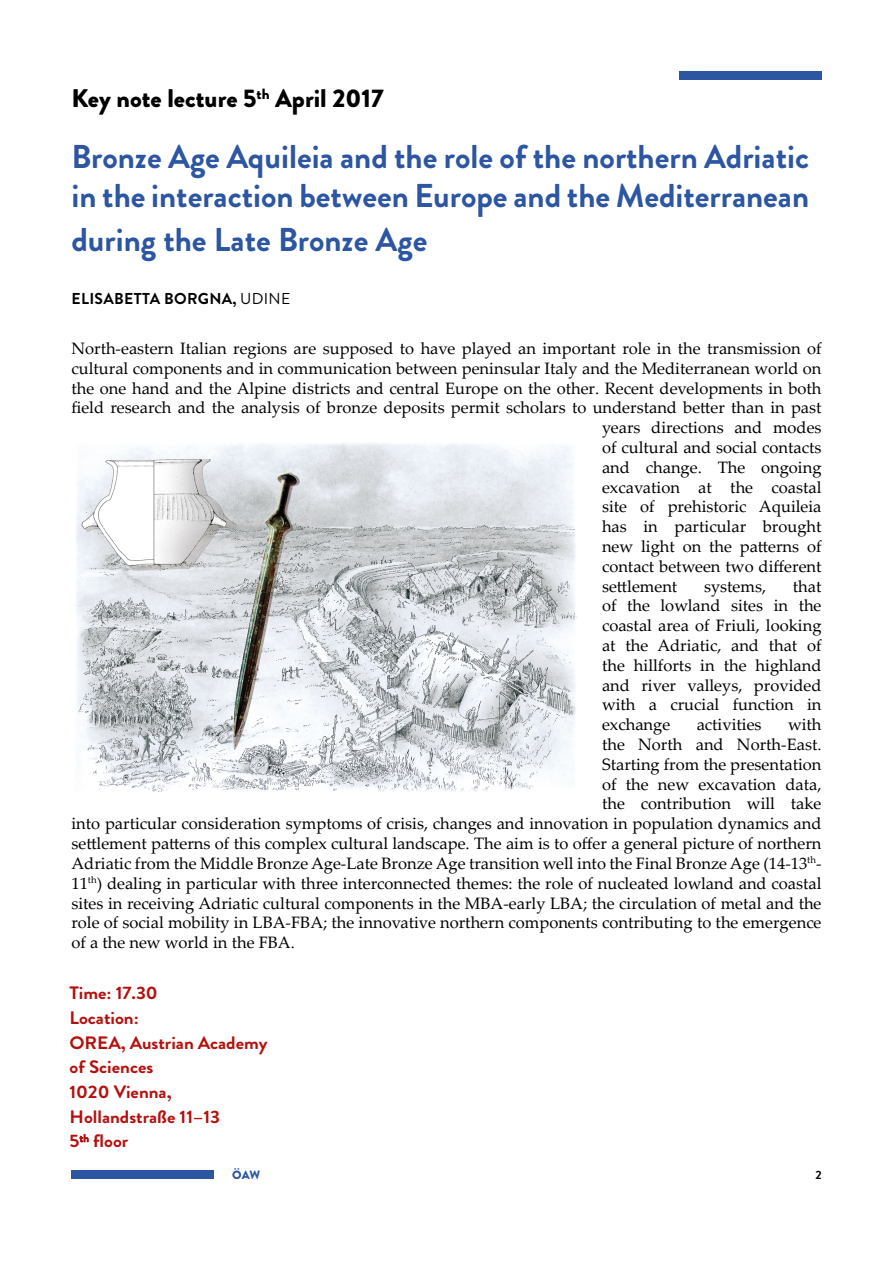
<style>
.page{position:relative;width:893px;height:1263px;background:#fff}
.page>*{position:absolute;margin:0;border:0;box-sizing:border-box;transform-origin:0 0}
.t1{font:700 33px/39.6px "Brandon Grotesque";color:#2c55a2}
.t2{font:900 25.5px "Brandon Grotesque";color:#000}
.t3{font:700 18px/24.8px "Brandon Grotesque";color:#b4110e;scale:1.05 1}
.t4{font:16.5px/19.8px "Palatino Linotype";color:#000;text-align:justify}
.t5{font:700 15.75px "Brandon Grotesque";letter-spacing:.02em;color:#000}
.t6{font:900 12px "Brandon Grotesque";color:#2c55a2}
.t7{font:700 12px "Brandon Grotesque";color:#000}
.s1{font-weight:400}
</style>
<div class="page">
<div style="left:679px;top:71px;width:142px;height:9px;background:#2c55a2"></div>
<div style="left:71px;top:1170px;width:143px;height:9px;background:#2c55a2"></div>
<img style="left:75px;top:443px;width:503px;height:349px">
<h2 class="t2" style="left:71px;top:80px;width:314px">Key note lecture 5<sup>th</sup> April 2017</h2>
<h1 class="t1" style="left:71px;top:137px;width:739px">Bronze Age Aquileia and the role of the northern Adriatic in the interaction between Europe and the Mediterranean</h1>
<h1 class="t1" style="left:71px;top:220px;width:358px">during the Late Bronze Age</h1>
<p class="t5" style="left:72px;top:287px;width:220px">ELISABETTA BORGNA, <span class="s1">UDINE</span></p>
<p class="t4" style="left:71px;top:338px;width:752px">North-eastern Italian regions are supposed to have played an important role in the transmission of</p>
<p class="t4" style="left:71px;top:358px;width:752px">cultural components and in communication between peninsular Italy and the Mediterranean world on</p>
<p class="t4" style="left:71px;top:377px;width:751px">the one hand and the Alpine districts and central Europe on the other. Recent developments in both</p>
<p class="t4" style="left:71px;top:397px;width:752px">field research and the analysis of bronze deposits permit scholars to understand better than in past</p>
<p class="t4" style="left:602px;top:417px;width:221px">years directions and modes</p>
<p class="t4" style="left:602px;top:437px;width:221px">of cultural and social contacts</p>
<p class="t4" style="left:602px;top:457px;width:221px">and change. The ongoing</p>
<p class="t4" style="left:602px;top:476px;width:221px">excavation at the coastal</p>
<p class="t4" style="left:602px;top:496px;width:221px">site of prehistoric Aquileia</p>
<p class="t4" style="left:602px;top:516px;width:221px">has in particular brought</p>
<p class="t4" style="left:602px;top:536px;width:221px">new light on the patterns of</p>
<p class="t4" style="left:602px;top:556px;width:221px">contact between two different</p>
<p class="t4" style="left:602px;top:575px;width:77px">settlement</p>
<p class="t4" style="left:704px;top:575px;width:64px">systems,</p>
<p class="t4" style="left:602px;top:575px;width:221px;text-indent:191px">that of the lowland sites in the coastal area of Friuli, looking at the Adriatic, and that of the hillforts in the highland and river valleys, provided with a crucial function in exchange</p>
<p class="t4" style="left:697px;top:714px;width:66px">activities</p>
<p class="t4" style="left:788px;top:714px;width:35px">with</p>
<p class="t4" style="left:602px;top:734px;width:221px">the North and North-East.</p>
<p class="t4" style="left:602px;top:754px;width:221px">Starting from the presentation</p>
<p class="t4" style="left:602px;top:773px;width:221px">of the new excavation data,</p>
<p class="t4" style="left:602px;top:793px;width:221px">the contribution will take</p>
<p class="t4" style="left:71px;top:813px;width:752px">into particular consideration symptoms of crisis, changes and innovation in population dynamics and</p>
<p class="t4" style="left:71px;top:833px;width:752px">settlement patterns of this complex cultural landscape. The aim is to offer a general picture of northern</p>
<p class="t4" style="left:71px;top:853px;width:752px">Adriatic from the Middle Bronze Age-Late Bronze Age transition well into the Final Bronze Age (14-13<sup>th</sup>-</p>
<p class="t4" style="left:71px;top:872px;width:752px">11<sup>th</sup>) dealing in particular with three interconnected themes: the role of nucleated lowland and coastal</p>
<p class="t4" style="left:71px;top:892px;width:752px">sites in receiving Adriatic cultural components in the MBA-early LBA; the circulation of metal and the</p>
<p class="t4" style="left:71px;top:912px;width:752px">role of social mobility in LBA-FBA; the innovative northern components contributing to the emergence</p>
<p class="t4" style="left:71px;top:932px;width:225px">of a the new world in the FBA.</p>
<p class="t3" style="left:70px;top:981px;width:190px">Time: 17.30<br>Location:<br>OREA, Austrian Academy of Sciences<br>1020 Vienna,<br>Hollandstraße 11–13<br>5<sup>th</sup> floor</p>
<p class="t6" style="left:232px;top:1166px;width:29px">ÖAW</p>
<p class="t7" style="left:815px;top:1166px;width:8px">2</p>
</div>
